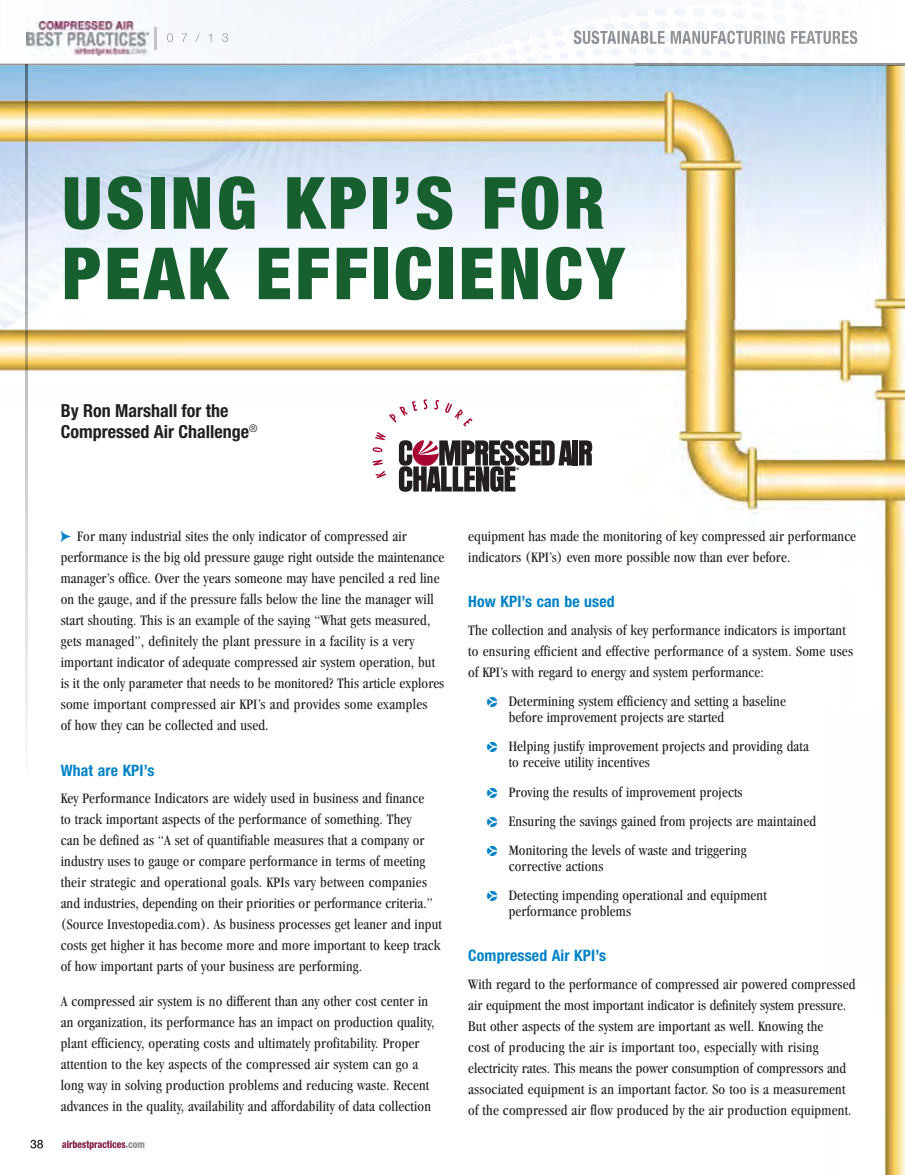
<style>
.page{position:relative;width:905px;height:1175px;background:#fff}
.page>*{position:absolute;margin:0;border:0;box-sizing:border-box;transform-origin:0 0}
.t1{font:900 condensed 72px/70.5px "Helvetica Neue";letter-spacing:.05em;color:#185f30}
.t2{font:700 condensed 18px/21px "Helvetica Neue";color:#231f20}
.t3{font:700 condensed 15.75px "Helvetica Neue";letter-spacing:.01em;color:#0082c6}
.t4{font:condensed 15px/21px "Garamond";letter-spacing:.01em;color:#231f20}
.s1{font-family:"Pointers";font-stretch:normal;color:#0082c6}
.s2{font-family:"Pointers";font-stretch:normal;font-size:13.5px;color:#0082c6}
</style>
<div class="page">
<img style="left:0;top:64px;width:904px;height:1110px">
<div style="left:572px;top:440px;width:6px;height:25px;background:#231f20"></div>
<svg style="left:579px;top:440px;width:13px;height:25px"></svg>
<svg style="left:372px;top:460px;width:14px;height:18px"></svg>
<svg style="left:372px;top:447px;width:10px;height:5px"></svg>
<svg style="left:375px;top:432px;width:11px;height:8px"></svg>
<svg style="left:389px;top:401px;width:28px;height:22px"></svg>
<svg style="left:423px;top:399px;width:4px;height:10px"></svg>
<svg style="left:434px;top:400px;width:5px;height:10px"></svg>
<svg style="left:445px;top:403px;width:27px;height:23px"></svg>
<svg style="left:399px;top:440px;width:173px;height:52px"></svg>
<img style="left:25px;top:66px;width:2px;height:717px">
<img style="left:26px;top:21px;width:122px;height:35px">
<img style="left:167px;top:33px;width:61px;height:9px">
<svg style="left:30px;top:1139px;width:13px;height:9px"></svg>
<img style="left:62px;top:1140px;width:63px;height:9px">
<img style="left:126px;top:1142px;width:18px;height:6px">
<img style="left:636px;top:31px;width:221px;height:13px">
<img style="left:573px;top:31px;width:63px;height:13px">
<img style="left:636px;top:65px;width:268px;height:1px">
<img style="left:0;top:65px;width:636px;height:1px">
<h1 class="t1" style="left:62px;top:167px;width:563px">USING KPI’S FOR<br>PEAK EFFICIENCY</h1>
<p class="t2" style="left:61px;top:400px;width:198px">By Ron Marshall for the<br>Compressed Air Challenge<sup>®</sup></p>
<p class="t4" style="left:61px;top:526px;width:385px"><span class="s1">cp</span>For many industrial sites the only indicator of compressed air performance is the big old pressure gauge right outside the maintenance manager’s office. Over the years someone may have penciled a red line on the gauge, and if the pressure falls below the line the manager will start shouting. This is an example of the saying “What gets measured, gets managed”, definitely the plant pressure in a facility is a very important indicator of adequate compressed air system operation, but is it the only parameter that needs to be monitored? This article explores some important compressed air KPI’s and provides some examples<br>of how they can be collected and used.</p>
<p class="t3" style="left:61px;top:760px;width:95px">what are KPI’s</p>
<p class="t4" style="left:61px;top:788px;width:382px">Key Performance Indicators are widely used in business and finance<br>to track important aspects of the performance of something. They<br>can be defined as “A set of quantifiable measures that a company or industry uses to gauge or compare performance in terms of meeting their strategic and operational goals. KPIs vary between companies and industries, depending on their priorities or performance criteria.” (Source Investopedia.com). As business processes get leaner and input costs get higher it has become more and more important to keep track of how important parts of your business are performing.</p>
<p class="t4" style="left:61px;top:990px;width:375px">A compressed air system is no different than any other cost center in an organization, its performance has an impact on production quality, plant efficiency, operating costs and ultimately profitability. Proper attention to the key aspects of the compressed air system can go a long way in solving production problems and reducing waste. Recent advances in the quality, availability and affordability of data collection</p>
<p class="t4" style="left:468px;top:526px;width:389px">equipment has made the monitoring of key compressed air performance indicators (KPI’s) even more possible now than ever before.</p>
<p class="t3" style="left:468px;top:592px;width:148px">How KPI’s can be used</p>
<p class="t4" style="left:468px;top:620px;width:386px">The collection and analysis of key performance indicators is important to ensuring efficient and effective performance of a system. Some uses of KPI’s with regard to energy and system performance:</p>
<p class="t4" style="left:508px;top:693px;width:279px;line-height:15.8px;text-indent:-22px"><span class="s2">p</span> Determining system efficiency and setting a baseline before improvement projects are started</p>
<p class="t4" style="left:508px;top:738px;width:301px;line-height:15.8px;text-indent:-22px"><span class="s2">p</span> Helping justify improvement projects and providing data to receive utility incentives</p>
<p class="t4" style="left:487px;top:777px;width:330px;line-height:29.2px"><span class="s2">p</span> Proving the results of improvement projects<br><span class="s2">p</span> Ensuring the savings gained from projects are maintained <span class="s2">p</span> Monitoring the levels of waste and triggering</p>
<p class="t4" style="left:487px;top:851px;width:281px;line-height:29.2px;text-indent:22px">corrective actions<br><span class="s2">p</span> Detecting impending operational and equipment</p>
<p class="t4" style="left:508px;top:900px;width:124px">performance problems</p>
<p class="t3" style="left:468px;top:945px;width:139px">Compressed Air KPI’s</p>
<p class="t4" style="left:468px;top:973px;width:388px">With regard to the performance of compressed air powered compressed air equipment the most important indicator is definitely system pressure.<br>But other aspects of the system are important as well. Knowing the<br>cost of producing the air is important too, especially with rising electricity rates. This means the power consumption of compressors and associated equipment is an important factor. So too is a measurement of the compressed air flow produced by the air production equipment.</p>
</div>
